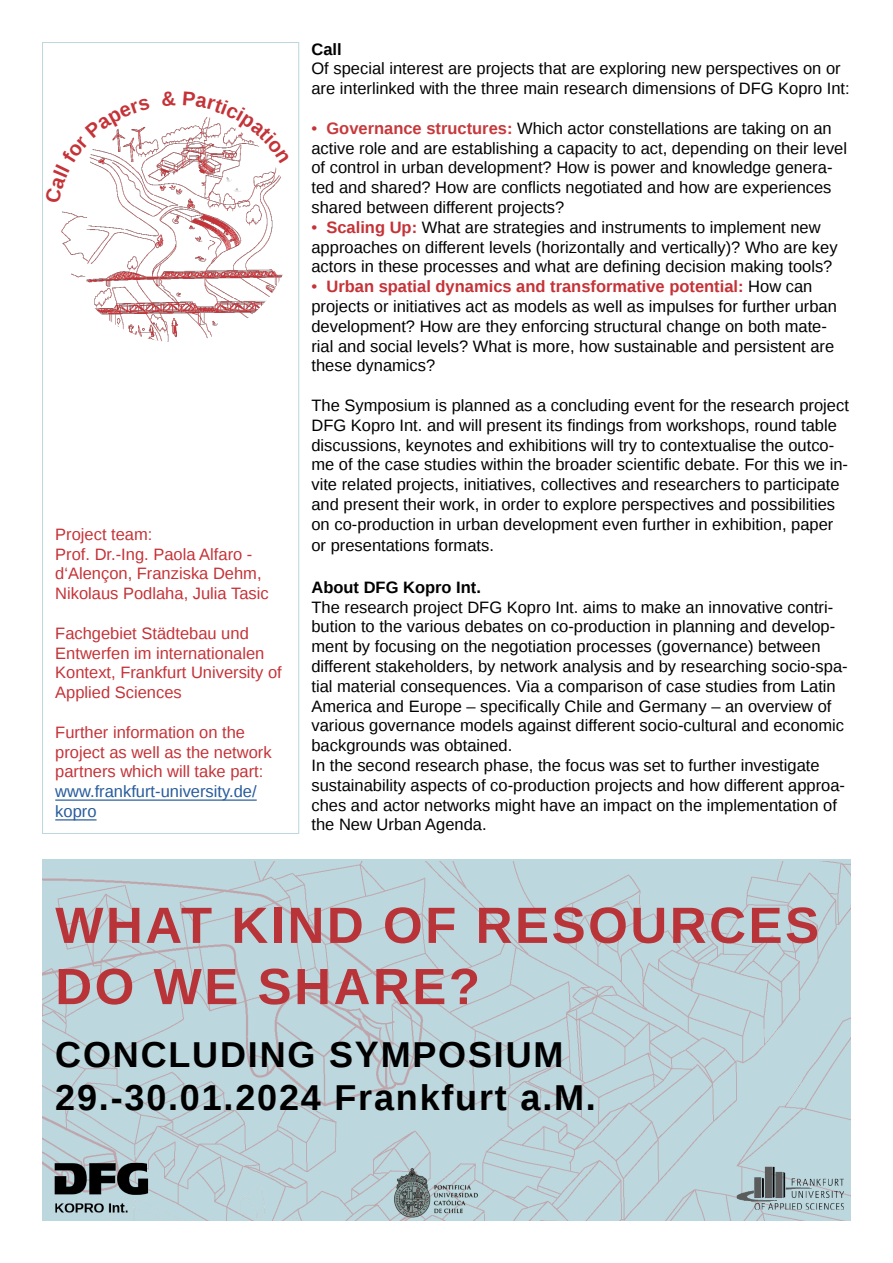
<style>
.page{position:relative;width:893px;height:1263px;background:#fff}
.page>*{position:absolute;margin:0;border:0;box-sizing:border-box;transform-origin:0 0}
.t1{font:700 51px/61.2px "Liberation Sans";letter-spacing:.05em;color:#b93438}
.t2{font:700 36px/43.2px "Liberation Sans";letter-spacing:.05em;color:#000}
.t3{font:16.5px/19.8px "Liberation Sans";color:#000}
.t4{font:16.5px/19.8px "Liberation Sans";color:#020203}
.t5{font:16.5px/19.8px "Liberation Sans";color:#c53237}
.t6{font:16.5px/19.8px "Liberation Sans";color:#275b9b}
.t7{font:700 16.5px "Liberation Sans";color:#000}
.t8{font:700 16.5px "Liberation Sans";color:#020203}
.s1{color:#c53237}
.s2{font-weight:700;color:#c6393c}
.s3{font-weight:700;color:#c53237}
</style>
<div class="page">
<img style="left:43px;top:861px;width:807px;height:359px">
<div style="left:42px;top:42px;width:257px;height:792px;border:1px solid #bcd7dd"></div>
<img style="left:383px;top:1158px;width:105px;height:62px">
<img style="left:730px;top:1153px;width:120px;height:67px">
<img style="left:61px;top:127px;width:222px;height:215px">
<hr style="left:55px;top:799px;width:202px;height:2px;background:#275b9b">
<hr style="left:55px;top:819px;width:42px;height:1px;background:#275b9b">
<img style="left:42px;top:1151px;width:107px;height:69px">
<svg style="left:61px;top:126px;width:89px;height:77px"></svg>
<svg style="left:183px;top:117px;width:100px;height:46px"></svg>
<p class="t5" style="left:55px;top:525px;width:215px">Project team:<br>Prof. Dr.-Ing. Paola Alfaro - d‘Alençon, Franziska Dehm,<br>Nikolaus Podlaha, Julia Tasic</p>
<p class="t5" style="left:55px;top:624px;width:228px">Fachgebiet Städtebau und<br>Entwerfen im internationalen<br>Kontext, Frankfurt University of<br>Applied Sciences</p>
<p class="t5" style="left:55px;top:723px;width:218px">Further information on the project as well as the network partners which will take part:</p>
<p class="t6" style="left:55px;top:782px;width:203px">www.frankfurt-university.de/ kopro</p>
<p class="t8" style="left:311px;top:37px;width:32px">Call</p>
<p class="t4" style="left:311px;top:59px;width:540px">Of special interest are projects that are exploring new perspectives on or are interlinked with the three main research dimensions of DFG Kopro Int:</p>
<p class="t4" style="left:311px;top:119px;width:537px"><span class="s1">•</span> <span class="s2">Governance structures:</span> Which actor constellations are taking on an active role and are establishing a capacity to act, depending on their level of control in urban development? How is power and knowledge genera&shy;ted and shared? How are conflicts negotiated and how are experiences shared between different projects?</p>
<p class="t3" style="left:311px;top:218px;width:528px"><span class="s1">•</span> <span class="s3">Scaling Up:</span> What are strategies and instruments to implement new approaches on different levels (horizontally and vertically)? Who are key actors in these processes and what are defining decision making tools?</p>
<p class="t3" style="left:311px;top:277px;width:527px"><span class="s1">•</span> <span class="s3">Urban spatial dynamics and transformative potential:</span> How can projects or initiatives act as models as well as impulses for further urban development? How are they enforcing structural change on both mate&shy;rial and social levels? What is more, how sustainable and persistent are these dynamics?</p>
<p class="t3" style="left:311px;top:396px;width:539px">The Symposium is planned as a concluding event for the research project DFG Kopro Int. and will present its findings from workshops, round table discussions, keynotes and exhibitions will try to contextualise the outco&shy;me of the case studies within the broader scientific debate. For this we in&shy;vite related projects, initiatives, collectives and researchers to participate and present their work, in order to explore perspectives and possibilities on co-production in urban development even further in exhibition, paper</p>
<p class="t3" style="left:311px;top:536px;width:184px">or presentations formats.</p>
<p class="t7" style="left:311px;top:576px;width:171px">About DFG Kopro Int.</p>
<p class="t3" style="left:311px;top:598px;width:538px">The research project DFG Kopro Int. aims to make an innovative contri&shy;bution to the various debates on co-production in planning and develop&shy;ment by focusing on the negotiation processes (governance) between different stakeholders, by network analysis and by researching socio-spa&shy;tial material consequences. Via a comparison of case studies from Latin America and Europe – specifically Chile and Germany – an overview of various governance models against different socio-cultural and economic backgrounds was obtained.<br>In the second research phase, the focus was set to further investigate sustainability aspects of co-production projects and how different approa&shy;ches and actor networks might have an impact on the implementation of the New Urban Agenda.</p>
<h1 class="t1" style="left:55px;top:894px;width:765px">WHAT KIND OF RESOURCES<br>DO WE SHARE?</h1>
<h2 class="t2" style="left:55px;top:1032px;width:542px">CONCLUDING SYMPOSIUM<br>29.-30.01.2024 Frankfurt a.M.</h2>
</div>
